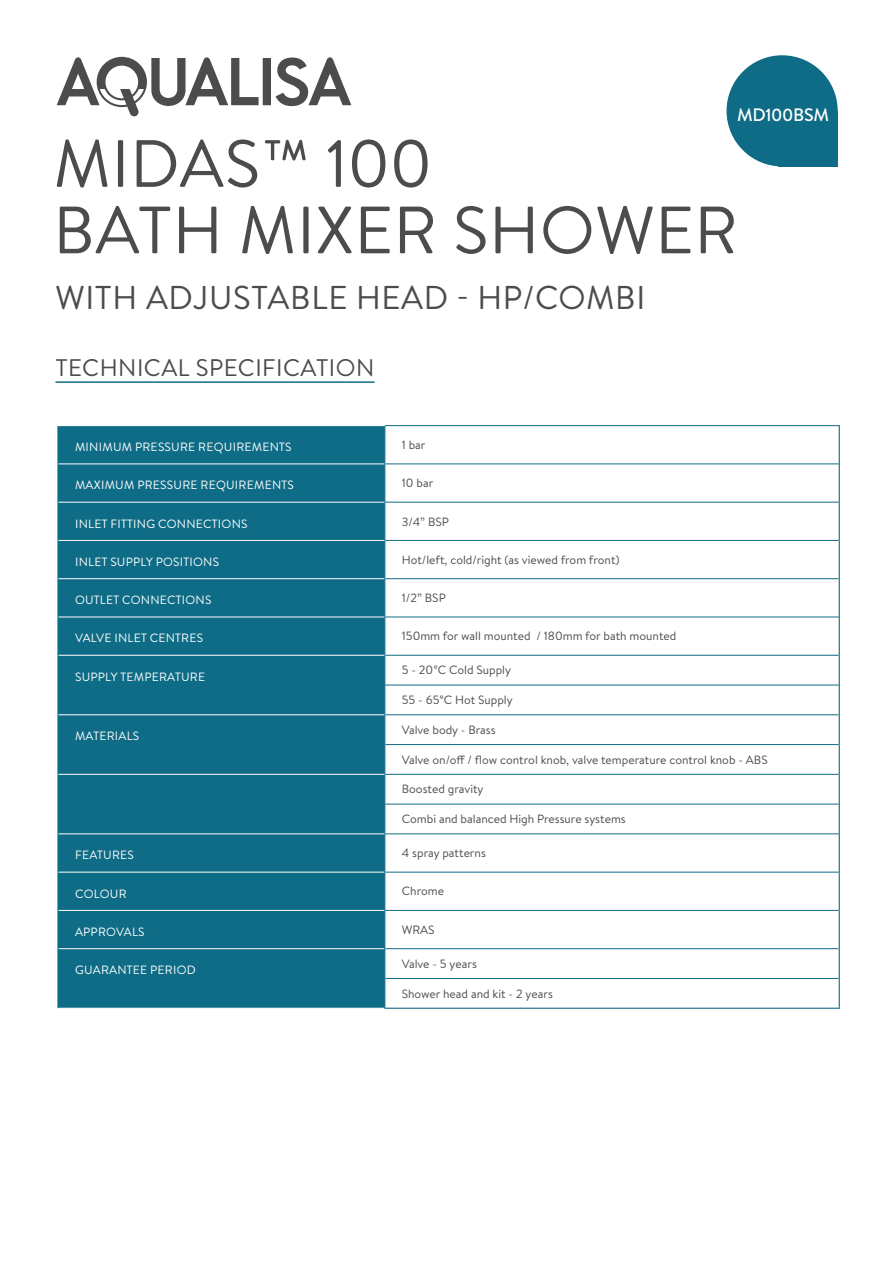
<style>
.page{position:relative;width:893px;height:1263px;background:#fff}
.page>*{position:absolute;margin:0;border:0;box-sizing:border-box;transform-origin:0 0}
.t1{font:66.75px/66.4px "Brandon Text";letter-spacing:.01em;color:#4b4c4d}
.t2{font:33px "Brandon Text";letter-spacing:.02em;color:#4b4c4d}
.t3{font:24px "Brandon Text";letter-spacing:.02em;color:#4b4c4d}
.t4{font:500 18px "Brandon Grotesque";letter-spacing:-.02em;color:#fff}
.t5{font:12px "Brandon Text";color:#4b4c4d}
.t6{font:12px "Brandon Grotesque";letter-spacing:.02em;color:#fff}
</style>
<div class="page">
<svg style="left:57px;top:57px;width:294px;height:60px"></svg>
<div style="left:726px;top:55px;width:112px;height:111px;background:#0f6c86;border-radius:50%"></div>
<div style="left:778px;top:111px;width:60px;height:56px;background:#0f6c86"></div>
<hr style="left:55px;top:381px;width:320px;height:2px;background:#0f6c86">
<div style="left:59px;top:426px;width:325px;height:582px;background:#0f6c86"></div>
<svg style="left:385px;top:426px;width:454px;height:582px"></svg>
<hr style="left:57px;top:426px;width:2px;height:38px;background:#0f6c86">
<hr style="left:384px;top:426px;width:1px;height:38px;background:#0f6c86">
<hr style="left:839px;top:426px;width:1px;height:38px;background:#0f6c86">
<hr style="left:57px;top:464px;width:2px;height:38px;background:#0f6c86">
<hr style="left:384px;top:464px;width:1px;height:38px;background:#0f6c86">
<hr style="left:839px;top:464px;width:1px;height:38px;background:#0f6c86">
<hr style="left:57px;top:502px;width:2px;height:38px;background:#0f6c86">
<hr style="left:384px;top:502px;width:1px;height:38px;background:#0f6c86">
<hr style="left:839px;top:502px;width:1px;height:38px;background:#0f6c86">
<hr style="left:57px;top:540px;width:2px;height:39px;background:#0f6c86">
<hr style="left:384px;top:540px;width:1px;height:39px;background:#0f6c86">
<hr style="left:839px;top:540px;width:1px;height:39px;background:#0f6c86">
<hr style="left:57px;top:579px;width:2px;height:38px;background:#0f6c86">
<hr style="left:384px;top:579px;width:1px;height:38px;background:#0f6c86">
<hr style="left:839px;top:579px;width:1px;height:38px;background:#0f6c86">
<hr style="left:57px;top:617px;width:2px;height:38px;background:#0f6c86">
<hr style="left:384px;top:617px;width:1px;height:38px;background:#0f6c86">
<hr style="left:839px;top:617px;width:1px;height:38px;background:#0f6c86">
<hr style="left:57px;top:655px;width:2px;height:30px;background:#0f6c86">
<hr style="left:384px;top:655px;width:1px;height:30px;background:#0f6c86">
<hr style="left:839px;top:655px;width:1px;height:30px;background:#0f6c86">
<hr style="left:57px;top:685px;width:2px;height:30px;background:#0f6c86">
<hr style="left:384px;top:685px;width:1px;height:30px;background:#0f6c86">
<hr style="left:839px;top:685px;width:1px;height:30px;background:#0f6c86">
<hr style="left:57px;top:715px;width:2px;height:29px;background:#0f6c86">
<svg style="left:384px;top:715px;width:1px;height:29px"></svg>
<svg style="left:839px;top:715px;width:1px;height:29px"></svg>
<hr style="left:57px;top:744px;width:2px;height:30px;background:#0f6c86">
<hr style="left:384px;top:744px;width:1px;height:30px;background:#0f6c86">
<hr style="left:839px;top:744px;width:1px;height:30px;background:#0f6c86">
<hr style="left:57px;top:774px;width:2px;height:30px;background:#0f6c86">
<hr style="left:384px;top:774px;width:1px;height:30px;background:#0f6c86">
<hr style="left:839px;top:774px;width:1px;height:30px;background:#0f6c86">
<hr style="left:57px;top:804px;width:2px;height:30px;background:#0f6c86">
<hr style="left:384px;top:804px;width:1px;height:30px;background:#0f6c86">
<hr style="left:839px;top:804px;width:1px;height:30px;background:#0f6c86">
<hr style="left:57px;top:834px;width:2px;height:38px;background:#0f6c86">
<hr style="left:384px;top:834px;width:1px;height:38px;background:#0f6c86">
<hr style="left:839px;top:834px;width:1px;height:38px;background:#0f6c86">
<hr style="left:57px;top:872px;width:2px;height:38px;background:#0f6c86">
<hr style="left:384px;top:872px;width:1px;height:38px;background:#0f6c86">
<hr style="left:839px;top:872px;width:1px;height:38px;background:#0f6c86">
<hr style="left:839px;top:910px;width:1px;height:39px;background:#0f6c86">
<svg style="left:839px;top:949px;width:1px;height:29px"></svg>
<hr style="left:839px;top:978px;width:1px;height:30px;background:#0f6c86">
<hr style="left:385px;top:978px;width:454px;height:1px;background:#0f6c86">
<hr style="left:59px;top:910px;width:325px;height:1px;background:#fff">
<hr style="left:59px;top:948px;width:325px;height:1px;background:#fff">
<hr style="left:385px;top:910px;width:454px;height:1px;background:#0f6c86">
<hr style="left:385px;top:948px;width:454px;height:1px;background:#0f6c86">
<hr style="left:59px;top:872px;width:325px;height:1px;background:#fff">
<hr style="left:385px;top:872px;width:454px;height:1px;background:#0f6c86">
<hr style="left:59px;top:833px;width:325px;height:1px;background:#fff">
<hr style="left:385px;top:833px;width:454px;height:1px;background:#0f6c86">
<hr style="left:385px;top:425px;width:455px;height:1px;background:#0f6c86">
<hr style="left:59px;top:502px;width:325px;height:1px;background:#fff">
<hr style="left:59px;top:540px;width:325px;height:1px;background:#fff">
<hr style="left:59px;top:578px;width:325px;height:1px;background:#fff">
<hr style="left:59px;top:617px;width:325px;height:1px;background:#fff">
<hr style="left:59px;top:655px;width:325px;height:1px;background:#fff">
<hr style="left:59px;top:714px;width:325px;height:1px;background:#fff">
<hr style="left:385px;top:502px;width:454px;height:1px;background:#0f6c86">
<hr style="left:385px;top:540px;width:454px;height:1px;background:#0f6c86">
<hr style="left:385px;top:578px;width:454px;height:1px;background:#0f6c86">
<hr style="left:385px;top:617px;width:454px;height:1px;background:#0f6c86">
<hr style="left:385px;top:655px;width:454px;height:1px;background:#0f6c86">
<hr style="left:385px;top:714px;width:454px;height:1px;background:#0f6c86">
<hr style="left:59px;top:463px;width:325px;height:1px;background:#fff">
<hr style="left:385px;top:463px;width:454px;height:1px;background:#0f6c86">
<hr style="left:384px;top:1008px;width:456px;height:1px;background:#0f6c86">
<hr style="left:384px;top:910px;width:1px;height:39px;background:#0f6c86">
<svg style="left:384px;top:949px;width:1px;height:29px"></svg>
<hr style="left:384px;top:978px;width:1px;height:30px;background:#0f6c86">
<hr style="left:57px;top:910px;width:2px;height:39px;background:#0f6c86">
<hr style="left:57px;top:949px;width:2px;height:29px;background:#0f6c86">
<hr style="left:57px;top:978px;width:2px;height:30px;background:#0f6c86">
<hr style="left:385px;top:804px;width:454px;height:1px;background:#0f6c86">
<hr style="left:385px;top:744px;width:454px;height:1px;background:#0f6c86">
<hr style="left:385px;top:685px;width:454px;height:1px;background:#0f6c86">
<hr style="left:59px;top:774px;width:325px;height:1px;background:#fff">
<hr style="left:385px;top:774px;width:454px;height:1px;background:#0f6c86">
<p class="t4" style="left:737px;top:102px;width:93px">MD100BSM</p>
<p class="t1" style="left:53px;top:128px;width:686px">MIDAS™ 100<br>BATH MIXER SHOWER</p>
<p class="t2" style="left:56px;top:275px;width:591px">WITH ADJUSTABLE HEAD - HP/COMBI</p>
<p class="t3" style="left:55px;top:351px;width:320px">TECHNICAL SPECIFICATION</p>
<p class="t6" style="left:75px;top:439px;width:218px">MINIMUM PRESSURE REQUIREMENTS</p>
<p class="t5" style="left:402px;top:437px;width:25px">1 bar</p>
<p class="t6" style="left:75px;top:477px;width:220px">MAXIMUM PRESSURE REQUIREMENTS</p>
<p class="t5" style="left:402px;top:475px;width:33px">10 bar</p>
<p class="t6" style="left:75px;top:515px;width:174px">INLET FITTING CONNECTIONS</p>
<p class="t5" style="left:402px;top:513px;width:49px">3/4” BSP</p>
<p class="t6" style="left:75px;top:553px;width:146px">INLET SUPPLY POSITIONS</p>
<p class="t5" style="left:402px;top:551px;width:219px">Hot/left, cold/right (as viewed from front)</p>
<p class="t6" style="left:75px;top:592px;width:138px">OUTLET CONNECTIONS</p>
<p class="t5" style="left:402px;top:590px;width:45px">1/2” BSP</p>
<p class="t6" style="left:75px;top:630px;width:130px">VALVE INLET CENTRES</p>
<p class="t5" style="left:402px;top:628px;width:276px">150mm for wall mounted / 180mm for bath mounted</p>
<p class="t6" style="left:75px;top:668px;width:132px">SUPPLY TEMPERATURE</p>
<p class="t5" style="left:402px;top:662px;width:111px">5 - 20°C Cold Supply</p>
<p class="t5" style="left:402px;top:692px;width:112px">55 - 65°C Hot Supply</p>
<p class="t6" style="left:75px;top:728px;width:66px">MATERIALS</p>
<p class="t5" style="left:402px;top:721px;width:95px">Valve body - Brass</p>
<p class="t5" style="left:402px;top:751px;width:367px">Valve on/off / flow control knob, valve temperature control knob - ABS</p>
<p class="t5" style="left:402px;top:781px;width:83px">Boosted gravity</p>
<p class="t5" style="left:402px;top:811px;width:225px">Combi and balanced High Pressure systems</p>
<p class="t6" style="left:75px;top:847px;width:60px">FEATURES</p>
<p class="t5" style="left:402px;top:845px;width:86px">4 spray patterns</p>
<p class="t6" style="left:75px;top:885px;width:53px">COLOUR</p>
<p class="t5" style="left:402px;top:883px;width:44px">Chrome</p>
<p class="t6" style="left:75px;top:923px;width:71px">APPROVALS</p>
<p class="t5" style="left:402px;top:921px;width:34px">WRAS</p>
<p class="t6" style="left:75px;top:962px;width:122px">GUARANTEE PERIOD</p>
<p class="t5" style="left:402px;top:955px;width:77px">Valve - 5 years</p>
<p class="t5" style="left:402px;top:985px;width:153px">Shower head and kit - 2 years</p>
</div>
